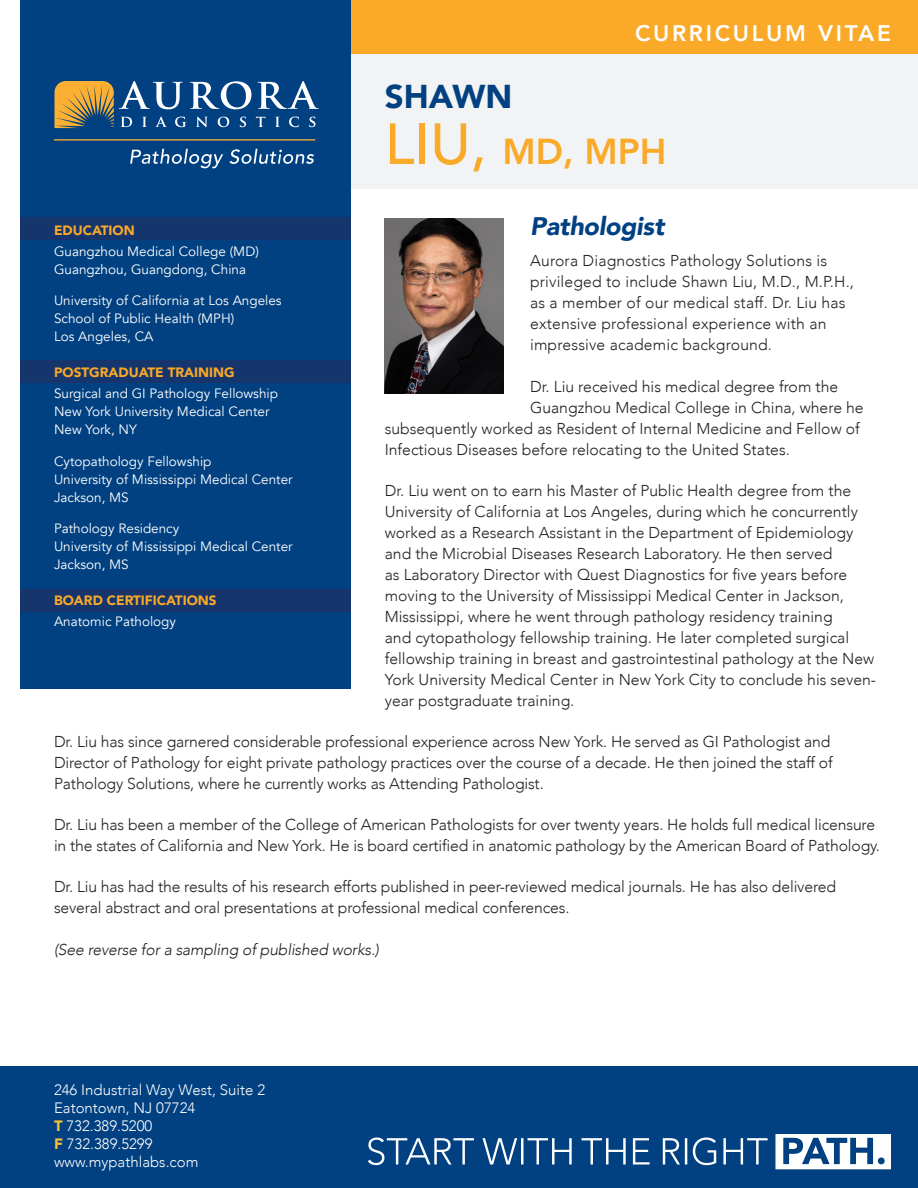
<style>
.page{position:relative;width:918px;height:1188px;background:#fff}
.page>*{position:absolute;margin:0;border:0;box-sizing:border-box;transform-origin:0 0}
.t1{font:800 36px "Avenir";color:#faa928}
.t2{font:900 33px "Avenir";color:#014181}
.t3{font:italic 900 25.35px "Avenir";letter-spacing:-.01em;color:#014181}
.t4{font:800 22.5px "Avenir";letter-spacing:.12em;color:#fff}
.t5{font:300 15.75px/21px "Avenir";color:#231f20}
.t6{font:italic 300 15.75px "Avenir";letter-spacing:-.01em;color:#231f20}
.t7{font:300 15px/18px "Avenir";color:#fff}
.t8{font:13.5px/18px "Avenir";color:#fff}
.t9{font:900 13.5px "Avenir";color:#faa928}
.s1{font-weight:500;font-size:57.15px}
.s2{font-weight:900;color:#fabf38}
</style>
<div class="page">
<div style="left:0;top:1066px;width:918px;height:122px;background:#014181"></div>
<svg style="left:663px;top:1137px;width:105px;height:28px"></svg>
<svg style="left:582px;top:1138px;width:68px;height:27px"></svg>
<svg style="left:482px;top:1138px;width:90px;height:27px"></svg>
<svg style="left:368px;top:1137px;width:106px;height:28px"></svg>
<svg style="left:775px;top:1134px;width:116px;height:35px"></svg>
<div style="left:27px;top:54px;width:891px;height:135px;background:#f2f3f4"></div>
<div style="left:338px;top:0;width:580px;height:54px;background:#faa928"></div>
<div style="left:20px;top:0;width:331px;height:688px;background:#014181"></div>
<div style="left:20px;top:218px;width:331px;height:22px;background:#15356c"></div>
<div style="left:20px;top:361px;width:331px;height:22px;background:#15356c"></div>
<div style="left:20px;top:589px;width:331px;height:22px;background:#15356c"></div>
<img style="left:385px;top:219px;width:118px;height:175px">
<svg style="left:55px;top:81px;width:264px;height:47px"></svg>
<hr style="left:54px;top:139px;width:261px;height:2px;background:#fbb033">
<svg style="left:130px;top:149px;width:93px;height:19px"></svg>
<svg style="left:229px;top:149px;width:85px;height:15px"></svg>
<h1 class="t4" style="left:635px;top:16px;width:257px">CURRICULUM VITAE</h1>
<h1 class="t2" style="left:385px;top:69px;width:129px">SHAWN</h1>
<h1 class="t1" style="left:385px;top:123px;width:283px"><span class="s1">LIU,</span> MD, MPH</h1>
<h2 class="t9" style="left:54px;top:218px;width:82px">EDUCATION</h2>
<h1 class="t3" style="left:530px;top:206px;width:136px">Pathologist</h1>
<p class="t8" style="left:54px;top:242px;width:206px">Guangzhou Medical College (MD)<br>Guangzhou, Guangdong, China</p>
<p class="t8" style="left:54px;top:292px;width:229px">University of California at Los Angeles<br>School of Public Health (MPH)<br>Los Angeles, CA</p>
<h2 class="t9" style="left:54px;top:361px;width:182px">POSTGRADUATE TRAINING</h2>
<p class="t8" style="left:54px;top:385px;width:226px">Surgical and GI Pathology Fellowship<br>New York University Medical Center<br>New York, NY</p>
<p class="t8" style="left:54px;top:452px;width:240px">Cytopathology Fellowship<br>University of Mississippi Medical Center<br>Jackson, MS</p>
<p class="t8" style="left:54px;top:520px;width:240px">Pathology Residency<br>University of Mississippi Medical Center<br>Jackson, MS</p>
<h2 class="t9" style="left:54px;top:589px;width:164px">BOARD CERTIFICATIONS</h2>
<p class="t8" style="left:54px;top:613px;width:124px">Anatomic Pathology</p>
<p class="t5" style="left:530px;top:250px;width:325px">Aurora Diagnostics Pathology Solutions is privileged to include Shawn Liu, M.D., M.P.H., as a member of our medical staff. Dr. Liu has extensive professional experience with an impressive academic background.</p>
<p class="t5" style="left:530px;top:376px;width:310px">Dr. Liu received his medical degree from the</p>
<p class="t5" style="left:530px;top:397px;width:335px">Guangzhou Medical College in China, where he</p>
<p class="t5" style="left:385px;top:418px;width:477px">subsequently worked as Resident of Internal Medicine and Fellow of</p>
<p class="t5" style="left:385px;top:439px;width:407px">Infectious Diseases before relocating to the United States.</p>
<p class="t5" style="left:385px;top:480px;width:493px">Dr. Liu went on to earn his Master of Public Health degree from the University of California at Los Angeles, during which he concurrently worked as a Research Assistant in the Department of Epidemiology and the Microbial Diseases Research Laboratory. He then served<br>as Laboratory Director with Quest Diagnostics for five years before moving to the University of Mississippi Medical Center in Jackson, Mississippi, where he went through pathology residency training<br>and cytopathology fellowship training. He later completed surgical fellowship training in breast and gastrointestinal pathology at the New York University Medical Center in New York City to conclude his seven&shy;year postgraduate training.</p>
<p class="t5" style="left:54px;top:731px;width:780px">Dr. Liu has since garnered considerable professional experience across New York. He served as GI Pathologist and<br>Director of Pathology for eight private pathology practices over the course of a decade. He then joined the staff of<br>Pathology Solutions, where he currently works as Attending Pathologist.</p>
<p class="t5" style="left:54px;top:814px;width:827px">Dr. Liu has been a member of the College of American Pathologists for over twenty years. He holds full medical licensure in the states of California and New York. He is board certified in anatomic pathology by the American Board of Pathology.</p>
<p class="t5" style="left:54px;top:877px;width:784px">Dr. Liu has had the results of his research efforts published in peer-reviewed medical journals. He has also delivered several abstract and oral presentations at professional medical conferences.</p>
<p class="t6" style="left:54px;top:940px;width:327px">(See reverse for a sampling of published works.)</p>
<p class="t7" style="left:54px;top:1081px;width:213px">246 Industrial Way West, Suite 2<br>Eatontown, NJ 07724<br><span class="s2">T</span> 732.389.5200<br><span class="s2">F</span> 732.389.5299 www.mypathlabs.com</p>
</div>
